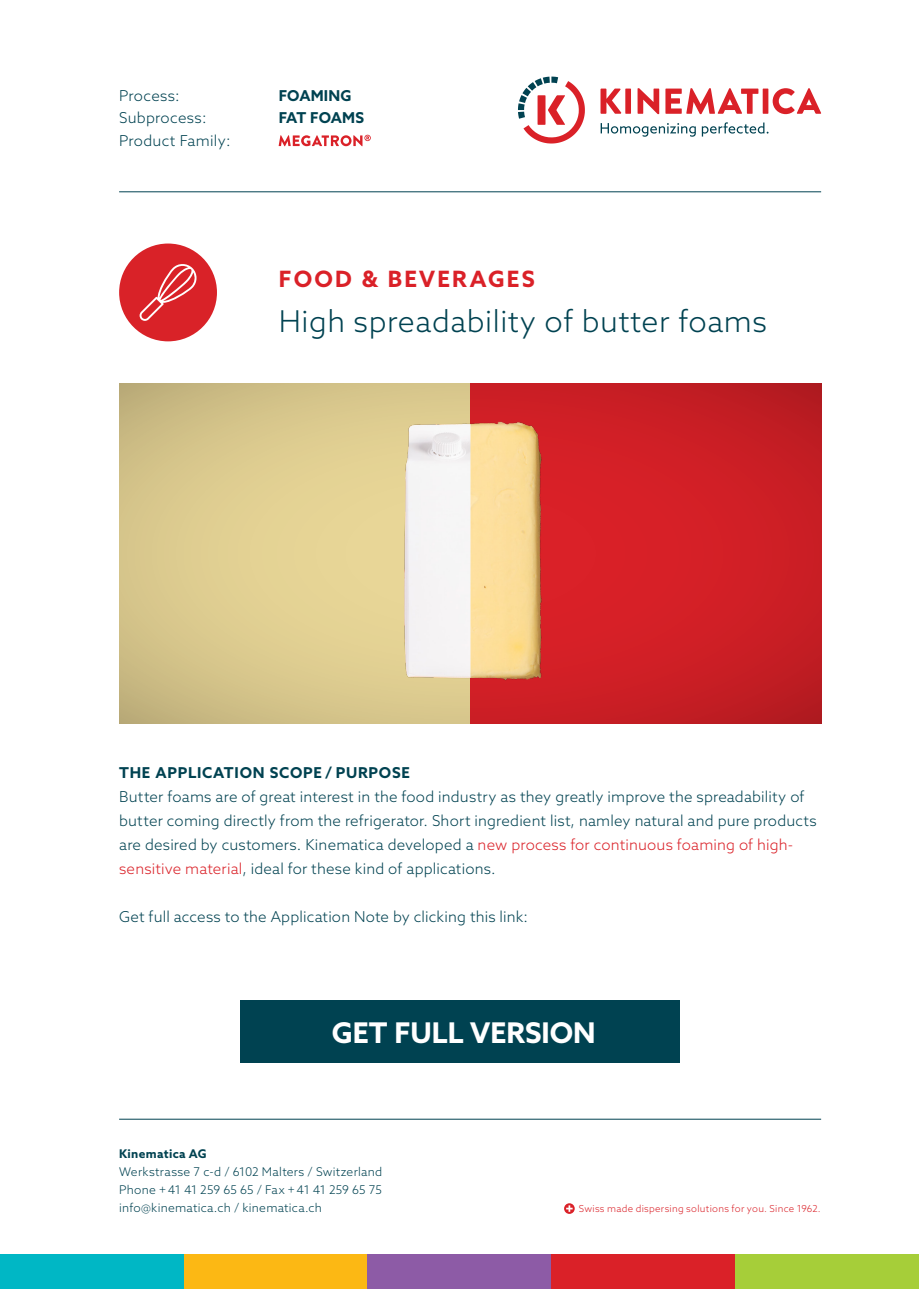
<style>
.page{position:relative;width:919px;height:1289px;background:#fff}
.page>*{position:absolute;margin:0;border:0;box-sizing:border-box;transform-origin:0 0}
.t1{font:300 30px "Azo Sans";letter-spacing:.02em;color:#004251}
.t2{font:700 28.5px "Azo Sans";color:#fff}
.t3{font:700 22.5px "Azo Sans";letter-spacing:.1em;color:#da2128}
.t4{font:300 15px/24px "Azo Sans";letter-spacing:.01em;color:#004251}
.t5{font:700 15px "Azo Sans";letter-spacing:.05em;color:#004251}
.t6{font:700 15px "Azo Sans";letter-spacing:-.005em;color:#004251}
.t7{font:700 15px "Azo Sans";letter-spacing:.01em;color:#004251}
.t8{font:300 12px/18px "Azo Sans";letter-spacing:.02em;color:#004251;text-align:justify}
.t9{font:700 12px "Azo Sans";letter-spacing:.025em;color:#004251}
.t10{font:300 9.6px "Azo Sans";letter-spacing:.03em;color:#da2128}
.s1{color:#da2128}
</style>
<div class="page">
<svg style="left:600px;top:89px;width:21px;height:25px"></svg>
<div style="left:625px;top:89px;width:6px;height:25px;background:#da2128"></div>
<svg style="left:637px;top:88px;width:22px;height:26px"></svg>
<svg style="left:665px;top:88px;width:93px;height:26px"></svg>
<div style="left:762px;top:89px;width:6px;height:25px;background:#da2128"></div>
<svg style="left:772px;top:88px;width:49px;height:26px"></svg>
<svg style="left:518px;top:77px;width:67px;height:66px"></svg>
<svg style="left:600px;top:123px;width:95px;height:14px"></svg>
<svg style="left:701px;top:122px;width:67px;height:14px"></svg>
<hr style="left:119px;top:191px;width:702px;height:1px;background:#004251">
<div style="left:184px;top:1254px;width:183px;height:34px;background:#fcb814"></div>
<div style="left:367px;top:1254px;width:184px;height:34px;background:#8d5ba6"></div>
<div style="left:551px;top:1254px;width:184px;height:34px;background:#da2128"></div>
<div style="left:735px;top:1254px;width:183px;height:34px;background:#a6ce39"></div>
<div style="left:0;top:1254px;width:184px;height:34px;background:#00b7c5"></div>
<svg style="left:279px;top:135px;width:92px;height:11px"></svg>
<hr style="left:119px;top:1118px;width:702px;height:1px;background:#004251">
<svg style="left:564px;top:1203px;width:10px;height:10px"></svg>
<svg style="left:566px;top:1205px;width:6px;height:6px"></svg>
<svg style="left:119px;top:383px;width:702px;height:340px;background:#c96e55"></svg>
<div style="left:119px;top:243px;width:98px;height:98px;background:#d92228;border-radius:50%"></div>
<svg style="left:139px;top:264px;width:58px;height:57px"></svg>
<img style="left:171px;top:341px;width:599px;height:383px">
<div style="left:240px;top:1000px;width:439px;height:62px;background:#004251"></div>
<p class="t4" style="left:119px;top:83px;width:62px">Process:</p>
<p class="t7" style="left:279px;top:86px;width:74px">FOAMING</p>
<p class="t4" style="left:119px;top:106px;width:89px">Subprocess:</p>
<p class="t6" style="left:279px;top:108px;width:87px">FAT FOAMS</p>
<p class="t4" style="left:119px;top:128px;width:113px">Product Family:</p>
<h3 class="t3" style="left:279px;top:264px;width:257px">FOOD &amp; BEVERAGES</h3>
<h1 class="t1" style="left:279px;top:301px;width:490px">High spreadability of butter foams</h1>
<p class="t5" style="left:119px;top:762px;width:292px">THE APPLICATION SCOPE / PURPOSE</p>
<p class="t4" style="left:119px;top:784px;width:699px">Butter foams are of great interest in the food industry as they greatly improve the spreadability of butter coming directly from the refrigerator. Short ingredient list, namley natural and pure products are desired by customers. Kinematica developed a <span class="s1">new process for continuous foaming of high&shy;sensitive material</span>, ideal for these kind of applications.</p>
<p class="t4" style="left:119px;top:904px;width:410px">Get full access to the Application Note by clicking this link:</p>
<h2 class="t2" style="left:332px;top:1013px;width:265px">GET FULL VERSION</h2>
<p class="t9" style="left:119px;top:1145px;width:89px">Kinematica AG</p>
<p class="t8" style="left:119px;top:1162px;width:265px">Werkstrasse 7 c-d / 6102 Malters / Switzerland Phone +41 41 259 65 65 / Fax +41 41 259 65 75 info@kinematica.ch / kinematica.ch</p>
<p class="t10" style="left:579px;top:1202px;width:243px">Swiss made dispersing solutions for you. Since 1962.</p>
</div>
